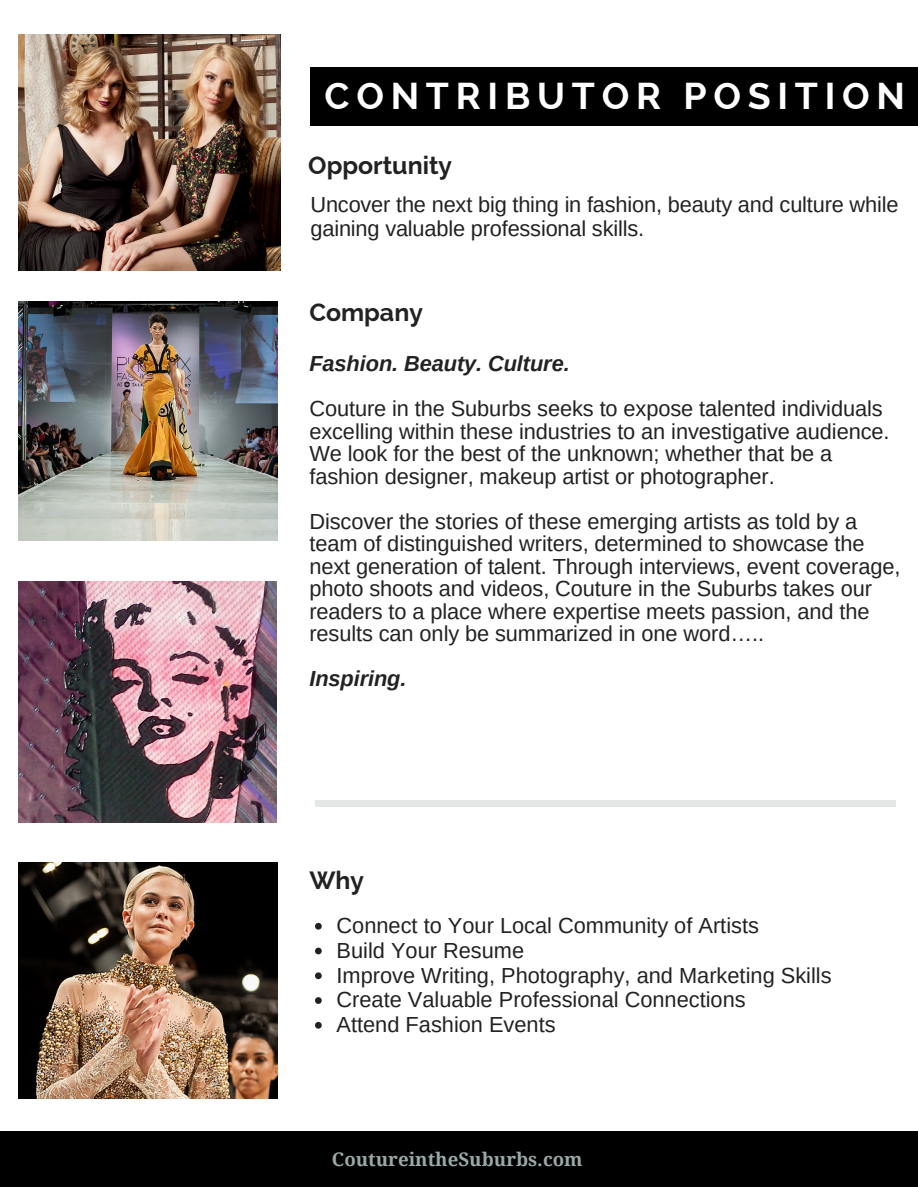
<style>
.page{position:relative;width:918px;height:1187px;background:#fff}
.page>*{position:absolute;margin:0;border:0;box-sizing:border-box;transform-origin:0 0}
.t1{font:700 37.35px "Raleway";letter-spacing:.18em;color:#fff}
.t2{font:700 24.9px "Raleway";color:#222}
.t3{font:21.75px/22.5px "Arimo";letter-spacing:-.005em;color:#222}
.t4{font:italic 700 21.75px "Arimo";letter-spacing:-.005em;color:#222}
.t5{font:700 18.75px "Droid Serif";color:#98a9a7}
</style>
<div class="page">
<div style="left:311px;top:67px;width:607px;height:59px;background:#000"></div>
<div style="left:0;top:1130px;width:918px;height:56px;background:#000"></div>
<img style="left:18px;top:34px;width:262px;height:237px">
<svg style="left:315px;top:922px;width:7px;height:7px"></svg>
<svg style="left:315px;top:947px;width:7px;height:7px"></svg>
<svg style="left:315px;top:972px;width:7px;height:7px"></svg>
<svg style="left:315px;top:997px;width:7px;height:6px"></svg>
<svg style="left:315px;top:1021px;width:7px;height:7px"></svg>
<img style="left:18px;top:301px;width:260px;height:240px">
<img style="left:18px;top:862px;width:260px;height:236px">
<img style="left:18px;top:581px;width:259px;height:241px">
<div style="left:315px;top:800px;width:580px;height:6px;background:#e3e8e7"></div>
<h1 class="t1" style="left:325px;top:74px;width:582px">CONTRIBUTOR POSITION</h1>
<p class="t2" style="left:308px;top:151px;width:145px">Opportunity</p>
<p class="t3" style="left:310px;top:193px;width:590px;line-height:23.7px">Uncover the next big thing in fashion, beauty and culture while gaining valuable professional skills.</p>
<p class="t2" style="left:309px;top:297px;width:115px">Company</p>
<p class="t4" style="left:309px;top:351px;width:262px">Fashion. Beauty. Culture.</p>
<p class="t3" style="left:309px;top:397px;width:582px">Couture in the Suburbs seeks to expose talented individuals excelling within these industries to an investigative audience.<br>We look for the best of the unknown; whether that be a fashion designer, makeup artist or photographer.</p>
<p class="t3" style="left:309px;top:510px;width:593px">Discover the stories of these emerging artists as told by a team of distinguished writers, determined to showcase the next generation of talent. Through interviews, event coverage, photo shoots and videos, Couture in the Suburbs takes our readers to a place where expertise meets passion, and the results can only be summarized in one word…..</p>
<p class="t4" style="left:309px;top:666px;width:99px">Inspiring.</p>
<p class="t2" style="left:309px;top:865px;width:56px">Why</p>
<p class="t3" style="left:337px;top:913px;width:497px;line-height:24.8px">Connect to Your Local Community of Artists<br>Build Your Resume<br>Improve Writing, Photography, and Marketing Skills Create Valuable Professional Connections<br>Attend Fashion Events</p>
<p class="t5" style="left:332px;top:1148px;width:252px">CoutureintheSuburbs.com</p>
</div>
